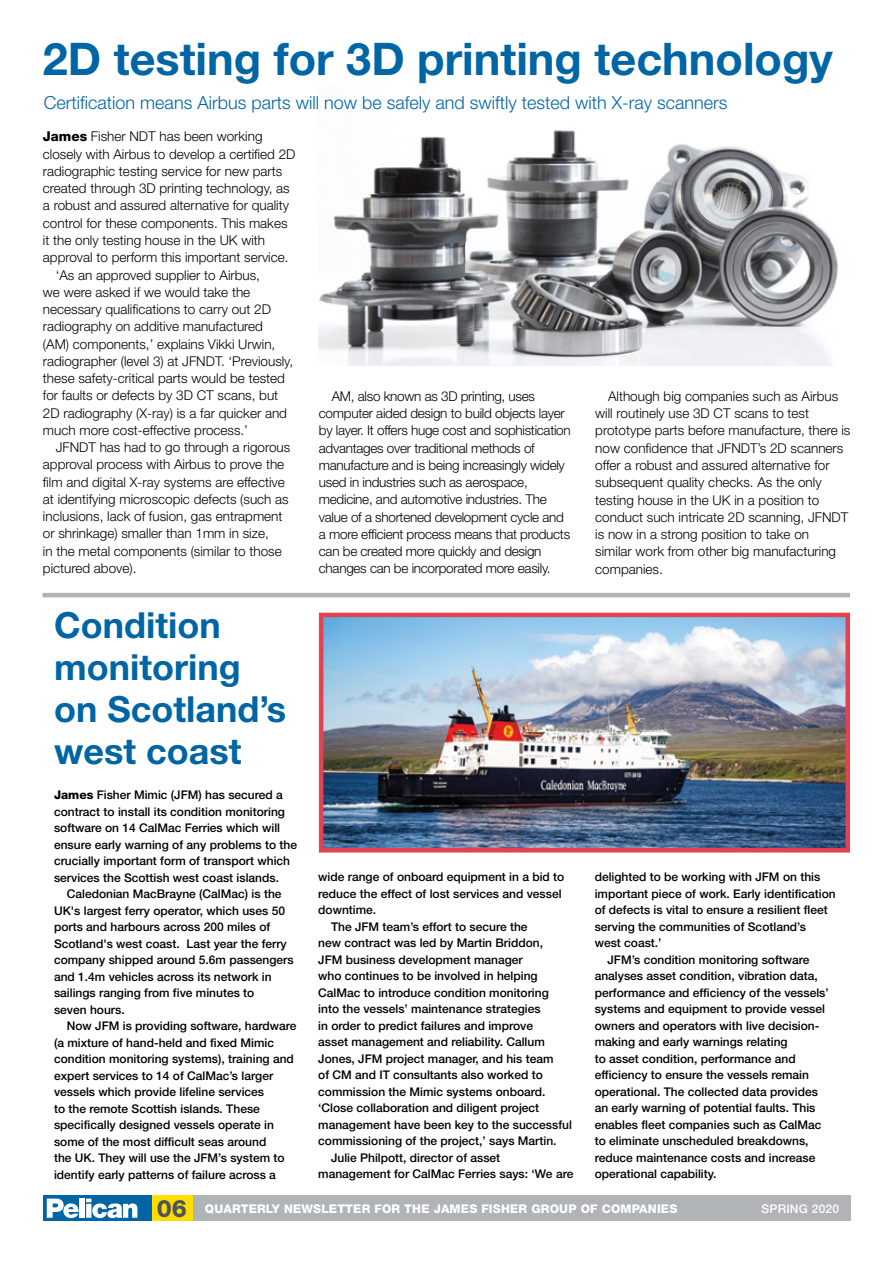
<style>
.page{position:relative;width:893px;height:1263px;background:#fff}
.page>*{position:absolute;margin:0;border:0;box-sizing:border-box;transform-origin:0 0}
.t1{font:700 45px "Helvetica Neue LT Std";color:#0065a4}
.t2{font:700 36px/42px "Helvetica Neue LT Std";color:#0065a4}
.t3{font:300 18px "Helvetica Neue LT Std";color:#0065a4}
.t4{font:300 13.5px/17.2px "Helvetica Neue LT Std";color:#000}
.t5{font:300 13.5px/17.2px "Helvetica Neue LT Std";letter-spacing:-.02em;color:#000}
.t6{font:500 12px/16.5px "Helvetica Neue LT Std";color:#000}
.t7{font:800 12px "Helvetica Neue LT Std";letter-spacing:.015em;color:#fff}
.t8{font:500 12px "Helvetica Neue LT Std";letter-spacing:.02em;color:#fff}
.s1{font-weight:800}
.s2{font-size:24px;color:#4d555b}
</style>
<div class="page">
<div style="left:43px;top:1195px;width:110px;height:26px;background:#0065a4"></div>
<div style="left:193px;top:1195px;width:658px;height:26px;background:#b1b4b6"></div>
<svg style="left:47px;top:1198px;width:32px;height:20px"></svg>
<div style="left:79px;top:1198px;width:6px;height:20px;background:#fff"></div>
<svg style="left:86px;top:1198px;width:51px;height:20px"></svg>
<div style="left:153px;top:1195px;width:40px;height:26px;background:#fd0"></div>
<hr style="left:43px;top:593px;width:807px;height:4px;background:#b1b4b6">
<img style="left:318px;top:130px;width:520px;height:236px">
<img style="left:324px;top:618px;width:521px;height:229px">
<div style="left:319px;top:613px;width:531px;height:239px;border:4px solid #e44151"></div>
<h1 class="t1" style="left:43px;top:31px;width:791px">2D testing for 3D printing technology</h1>
<h3 class="t3" style="left:44px;top:91px;width:685px">Certification means Airbus parts will now be safely and swiftly tested with X-ray scanners</h3>
<p class="t4" style="left:43px;top:128px;width:221px"><span class="s1">James</span> Fisher NDT has been working</p>
<p class="t4" style="left:43px;top:145px;width:254px">closely with Airbus to develop a certified 2D</p>
<p class="t4" style="left:43px;top:162px;width:241px">radiographic testing service for new parts</p>
<p class="t4" style="left:43px;top:180px;width:248px">created through 3D printing technology, as</p>
<p class="t4" style="left:43px;top:197px;width:248px">a robust and assured alternative for quality</p>
<p class="t4" style="left:43px;top:214px;width:246px">control for these components. This makes</p>
<p class="t4" style="left:43px;top:231px;width:224px">it the only testing house in the UK with</p>
<p class="t4" style="left:43px;top:249px;width:247px">approval to perform this important service.</p>
<p class="t4" style="left:56px;top:266px;width:206px">‘As an approved supplier to Airbus,</p>
<p class="t4" style="left:43px;top:283px;width:209px">we were asked if we would take the</p>
<p class="t4" style="left:43px;top:300px;width:230px">necessary qualifications to carry out 2D</p>
<p class="t4" style="left:43px;top:318px;width:222px">radiography on additive manufactured</p>
<p class="t4" style="left:43px;top:335px;width:234px">(AM) components,’ explains Vikki Urwin,</p>
<p class="t4" style="left:43px;top:352px;width:252px">radiographer (level 3) at JFNDT. ‘Previously,</p>
<p class="t4" style="left:43px;top:369px;width:244px">these safety-critical parts would be tested</p>
<p class="t4" style="left:43px;top:387px;width:237px">for faults or defects by 3D CT scans, but</p>
<p class="t4" style="left:43px;top:404px;width:246px">2D radiography (X-ray) is a far quicker and</p>
<p class="t4" style="left:43px;top:421px;width:207px">much more cost-effective process.’</p>
<p class="t4" style="left:56px;top:438px;width:236px">JFNDT has had to go through a rigorous</p>
<p class="t4" style="left:43px;top:456px;width:243px">approval process with Airbus to prove the</p>
<p class="t4" style="left:43px;top:473px;width:243px">film and digital X-ray systems are effective</p>
<p class="t4" style="left:43px;top:490px;width:247px">at identifying microscopic defects (such as</p>
<p class="t4" style="left:43px;top:507px;width:241px">inclusions, lack of fusion, gas entrapment</p>
<p class="t4" style="left:43px;top:525px;width:227px">or shrinkage) smaller than 1mm in size,</p>
<p class="t4" style="left:43px;top:542px;width:240px">in the metal components (similar to those</p>
<p class="t4" style="left:43px;top:559px;width:95px">pictured above).</p>
<p class="t5" style="left:319px;top:387px;width:253px;text-indent:13px">AM, also known as 3D printing, uses computer aided design to build objects layer by layer. It offers huge cost and sophistication advantages over traditional methods of manufacture and is being increasingly widely used in industries such as aerospace, medicine, and automotive industries. The value of a shortened development cycle and a more efficient process means that products can be created more quickly and design changes can be incorporated more easily.</p>
<p class="t4" style="left:595px;top:387px;width:257px;text-indent:13px">Although big companies such as Airbus will routinely use 3D CT scans to test prototype parts before manufacture, there is now confidence that JFNDT’s 2D scanners offer a robust and assured alternative for subsequent quality checks. As the only testing house in the UK in a position to conduct such intricate 2D scanning, JFNDT is now in a strong position to take on<br>similar work from other big manufacturing companies.</p>
<h2 class="t2" style="left:54px;top:604px;width:234px">Condition monitoring on Scotland’s west coast</h2>
<p class="t6" style="left:54px;top:786px;width:244px"><span class="s1">James</span> Fisher Mimic (JFM) has secured a contract to install its condition monitoring software on 14 CalMac Ferries which will ensure early warning of any problems to the crucially important form of transport which services the Scottish west coast islands.</p>
<p class="t6" style="left:54px;top:885px;width:241px;text-indent:13px">Caledonian MacBrayne (CalMac) is the UK's largest ferry operator, which uses 50 ports and harbours across 200 miles of Scotland's west coast. Last year the ferry company shipped around 5.6m passengers and 1.4m vehicles across its network in sailings ranging from five minutes to<br>seven hours.</p>
<p class="t6" style="left:54px;top:1017px;width:244px;text-indent:13px">Now JFM is providing software, hardware (a mixture of hand-held and fixed Mimic condition monitoring systems), training and expert services to 14 of CalMac’s larger vessels which provide lifeline services<br>to the remote Scottish islands. These specifically designed vessels operate in some of the most difficult seas around<br>the UK. They will use the JFM’s system to identify early patterns of failure across a</p>
<p class="t6" style="left:318px;top:869px;width:248px">wide range of onboard equipment in a bid to</p>
<p class="t6" style="left:318px;top:885px;width:245px">reduce the effect of lost services and vessel</p>
<p class="t6" style="left:318px;top:902px;width:60px">downtime.</p>
<p class="t6" style="left:331px;top:918px;width:198px">The JFM team’s effort to secure the</p>
<p class="t6" style="left:318px;top:935px;width:226px">new contract was led by Martin Briddon,</p>
<p class="t6" style="left:318px;top:951px;width:206px">JFM business development manager</p>
<p class="t6" style="left:318px;top:968px;width:221px">who continues to be involved in helping</p>
<p class="t6" style="left:318px;top:984px;width:232px">CalMac to introduce condition monitoring</p>
<p class="t6" style="left:318px;top:1001px;width:224px">into the vessels’ maintenance strategies</p>
<p class="t6" style="left:318px;top:1017px;width:216px">in order to predict failures and improve</p>
<p class="t6" style="left:318px;top:1034px;width:228px">asset management and reliability. Callum</p>
<p class="t6" style="left:318px;top:1050px;width:237px">Jones, JFM project manager, and his team</p>
<p class="t6" style="left:318px;top:1067px;width:226px">of CM and IT consultants also worked to</p>
<p class="t6" style="left:318px;top:1083px;width:229px">commission the Mimic systems onboard.</p>
<p class="t6" style="left:318px;top:1100px;width:222px">‘Close collaboration and diligent project</p>
<p class="t6" style="left:318px;top:1116px;width:255px">management have been key to the successful</p>
<p class="t6" style="left:318px;top:1133px;width:240px">commissioning of the project,’ says Martin.</p>
<p class="t6" style="left:331px;top:1149px;width:171px">Julie Philpott, director of asset</p>
<p class="t6" style="left:318px;top:1166px;width:257px">management for CalMac Ferries says: ‘We are</p>
<p class="t6" style="left:595px;top:869px;width:227px">delighted to be working with JFM on this</p>
<p class="t6" style="left:595px;top:885px;width:242px">important piece of work. Early identification</p>
<p class="t6" style="left:595px;top:902px;width:235px">of defects is vital to ensure a resilient fleet</p>
<p class="t6" style="left:595px;top:918px;width:213px">serving the communities of Scotland’s</p>
<p class="t6" style="left:595px;top:935px;width:68px">west coast.’</p>
<p class="t6" style="left:607px;top:951px;width:204px">JFM’s condition monitoring software</p>
<p class="t6" style="left:595px;top:968px;width:224px">analyses asset condition, vibration data,</p>
<p class="t6" style="left:595px;top:984px;width:236px">performance and efficiency of the vessels’</p>
<p class="t6" style="left:595px;top:1001px;width:232px">systems and equipment to provide vessel</p>
<p class="t6" style="left:595px;top:1017px;width:226px">owners and operators with live decision-</p>
<p class="t6" style="left:595px;top:1034px;width:194px">making and early warnings relating</p>
<p class="t6" style="left:595px;top:1050px;width:202px">to asset condition, performance and</p>
<p class="t6" style="left:595px;top:1067px;width:216px">efficiency to ensure the vessels remain</p>
<p class="t6" style="left:595px;top:1083px;width:225px">operational. The collected data provides</p>
<p class="t6" style="left:595px;top:1100px;width:222px">an early warning of potential faults. This</p>
<p class="t6" style="left:595px;top:1116px;width:228px">enables fleet companies such as CalMac</p>
<p class="t6" style="left:595px;top:1133px;width:215px">to eliminate unscheduled breakdowns,</p>
<p class="t6" style="left:595px;top:1149px;width:222px">reduce maintenance costs and increase</p>
<p class="t6" style="left:595px;top:1166px;width:123px">operational capability.</p>
<p class="t7" style="left:157px;top:1202px;width:522px"><span class="s2">06</span> QUARTERLY NEWSLETTER FOR THE JAMES FISHER GROUP OF COMPANIES</p>
<p class="t8" style="left:761px;top:1202px;width:79px">SPRING 2020</p>
</div>
